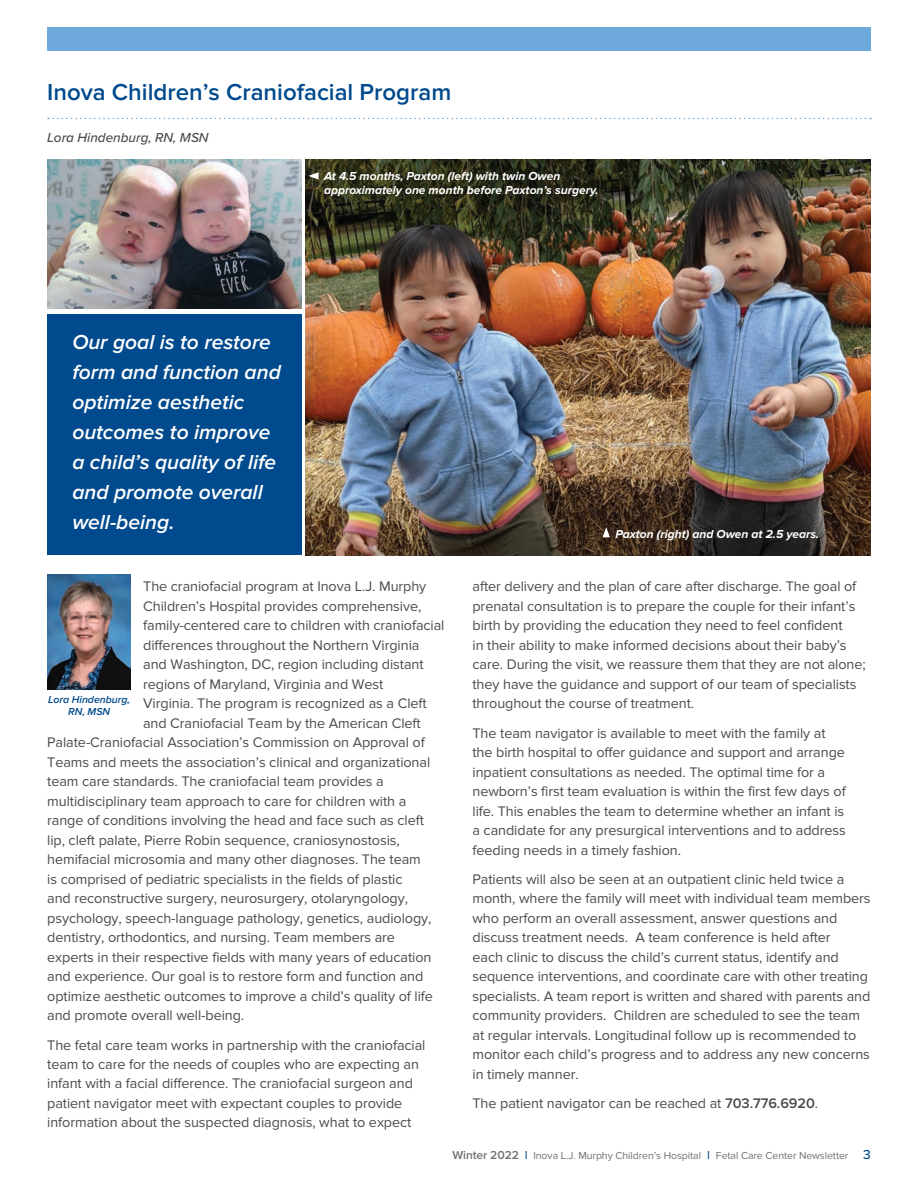
<style>
.page{position:relative;width:918px;height:1188px;background:#fff}
.page>*{position:absolute;margin:0;border:0;box-sizing:border-box;transform-origin:0 0}
.t1{font:600 24px "Proxima Nova";color:#004a8d}
.t2{font:italic 600 21px/30px "Proxima Nova";color:#fff}
.t3{font:14.4px/19.5px "Proxima Nova";letter-spacing:-.005em;color:#4b4a4d}
.t4{font:italic 500 13.5px "Proxima Nova";color:#4b4a4d}
.t5{font:italic 700 12px/13.5px "Proxima Nova";color:#fff}
.t6{font:10.5px "Proxima Nova";letter-spacing:-.005em;color:#717074}
.t7{font:italic 600 10.5px/12px "Proxima Nova";color:#004a8d;text-align:center}
.s1{font-weight:600}
.s2{font-weight:600;font-size:12px}
.s3{font-size:12px;color:#004a8d}
.s4{font-weight:500;font-size:13.5px;color:#004a8d}
</style>
<div class="page">
<div style="left:47px;top:27px;width:824px;height:24px;background:#6ea9db"></div>
<img style="left:306px;top:160px;width:565px;height:395px">
<svg style="left:48px;top:118px;width:823px;height:1px"></svg>
<img style="left:47px;top:160px;width:254px;height:149px">
<img style="left:47px;top:575px;width:83px;height:114px">
<div style="left:47px;top:314px;width:254px;height:241px;background:#004a8d"></div>
<svg style="left:308px;top:172px;width:11px;height:8px"></svg>
<svg style="left:603px;top:527px;width:7px;height:10px"></svg>
<h1 class="t1" style="left:47px;top:78px;width:406px">Inova Children’s Craniofacial Program</h1>
<p class="t4" style="left:47px;top:128px;width:163px">Lora Hindenburg, RN, MSN</p>
<p class="t5" style="left:324px;top:170px;width:276px">At 4.5 months, Paxton (left) with twin Owen approximately one month before Paxton’s surgery.</p>
<h2 class="t2" style="left:72px;top:328px;width:210px">Our goal is to restore form and function and optimize aesthetic outcomes to improve a child’s quality of life and promote overall well-being.</h2>
<p class="t5" style="left:616px;top:527px;width:205px">Paxton (right) and Owen at 2.5 years.</p>
<p class="t3" style="left:143px;top:577px;width:285px">The craniofacial program at Inova L.J. Murphy</p>
<p class="t3" style="left:143px;top:597px;width:280px">Children’s Hospital provides comprehensive,</p>
<p class="t3" style="left:143px;top:616px;width:303px">family-centered care to children with craniofacial</p>
<p class="t3" style="left:143px;top:636px;width:278px">differences throughout the Northern Virginia</p>
<p class="t3" style="left:143px;top:655px;width:282px">and Washington, DC, region including distant</p>
<p class="t3" style="left:143px;top:675px;width:242px">regions of Maryland, Virginia and West</p>
<p class="t3" style="left:143px;top:694px;width:285px">Virginia. The program is recognized as a Cleft</p>
<p class="t3" style="left:143px;top:713px;width:279px">and Craniofacial Team by the American Cleft</p>
<p class="t3" style="left:47px;top:733px;width:379px">Palate-Craniofacial Association’s Commission on Approval of</p>
<p class="t3" style="left:47px;top:752px;width:385px">Teams and meets the association’s clinical and organizational</p>
<p class="t3" style="left:47px;top:772px;width:338px">team care standards. The craniofacial team provides a</p>
<p class="t3" style="left:47px;top:791px;width:361px">multidisciplinary team approach to care for children with a</p>
<p class="t3" style="left:47px;top:811px;width:378px">range of conditions involving the head and face such as cleft</p>
<p class="t3" style="left:47px;top:830px;width:354px">lip, cleft palate, Pierre Robin sequence, craniosynostosis,</p>
<p class="t3" style="left:47px;top:850px;width:375px">hemifacial microsomia and many other diagnoses. The team</p>
<p class="t3" style="left:47px;top:869px;width:357px">is comprised of pediatric specialists in the fields of plastic</p>
<p class="t3" style="left:47px;top:889px;width:362px">and reconstructive surgery, neurosurgery, otolaryngology,</p>
<p class="t3" style="left:47px;top:908px;width:386px">psychology, speech-language pathology, genetics, audiology,</p>
<p class="t3" style="left:47px;top:928px;width:349px">dentistry, orthodontics, and nursing. Team members are</p>
<p class="t3" style="left:47px;top:947px;width:386px">experts in their respective fields with many years of education</p>
<p class="t3" style="left:47px;top:967px;width:378px">and experience. Our goal is to restore form and function and</p>
<p class="t3" style="left:47px;top:986px;width:387px">optimize aesthetic outcomes to improve a child’s quality of life</p>
<p class="t3" style="left:47px;top:1006px;width:199px">and promote overall well-being.</p>
<p class="t3" style="left:47px;top:1035px;width:380px">The fetal care team works in partnership with the craniofacial team to care for the needs of couples who are expecting an infant with a facial difference. The craniofacial surgeon and patient navigator meet with expectant couples to provide information about the suspected diagnosis, what to expect</p>
<p class="t7" style="left:48px;top:693px;width:84px">Lora Hindenburg,<br>RN, MSN</p>
<p class="t3" style="left:472px;top:577px;width:395px">after delivery and the plan of care after discharge. The goal of prenatal consultation is to prepare the couple for their infant’s birth by providing the education they need to feel confident<br>in their ability to make informed decisions about their baby’s care. During the visit, we reassure them that they are not alone; they have the guidance and support of our team of specialists throughout the course of treatment.</p>
<p class="t3" style="left:472px;top:723px;width:375px">The team navigator is available to meet with the family at the birth hospital to offer guidance and support and arrange inpatient consultations as needed. The optimal time for a newborn’s first team evaluation is within the first few days of life. This enables the team to determine whether an infant is a candidate for any presurgical interventions and to address feeding needs in a timely fashion.</p>
<p class="t3" style="left:472px;top:869px;width:400px">Patients will also be seen at an outpatient clinic held twice a month, where the family will meet with individual team members who perform an overall assessment, answer questions and discuss treatment needs. A team conference is held after<br>each clinic to discuss the child’s current status, identify and sequence interventions, and coordinate care with other treating specialists. A team report is written and shared with parents and community providers. Children are scheduled to see the team at regular intervals. Longitudinal follow up is recommended to monitor each child’s progress and to address any new concerns in timely manner.</p>
<p class="t3" style="left:472px;top:1094px;width:347px">The patient navigator can be reached at <span class="s1">703.776.6920</span>.</p>
<p class="t6" style="left:452px;top:1149px;width:420px"><span class="s2">Winter 2022</span> <span class="s3">I</span> Inova L.J. Murphy Children’s Hospital <span class="s3">I</span> Fetal Care Center Newsletter <span class="s4">3</span></p>
</div>
